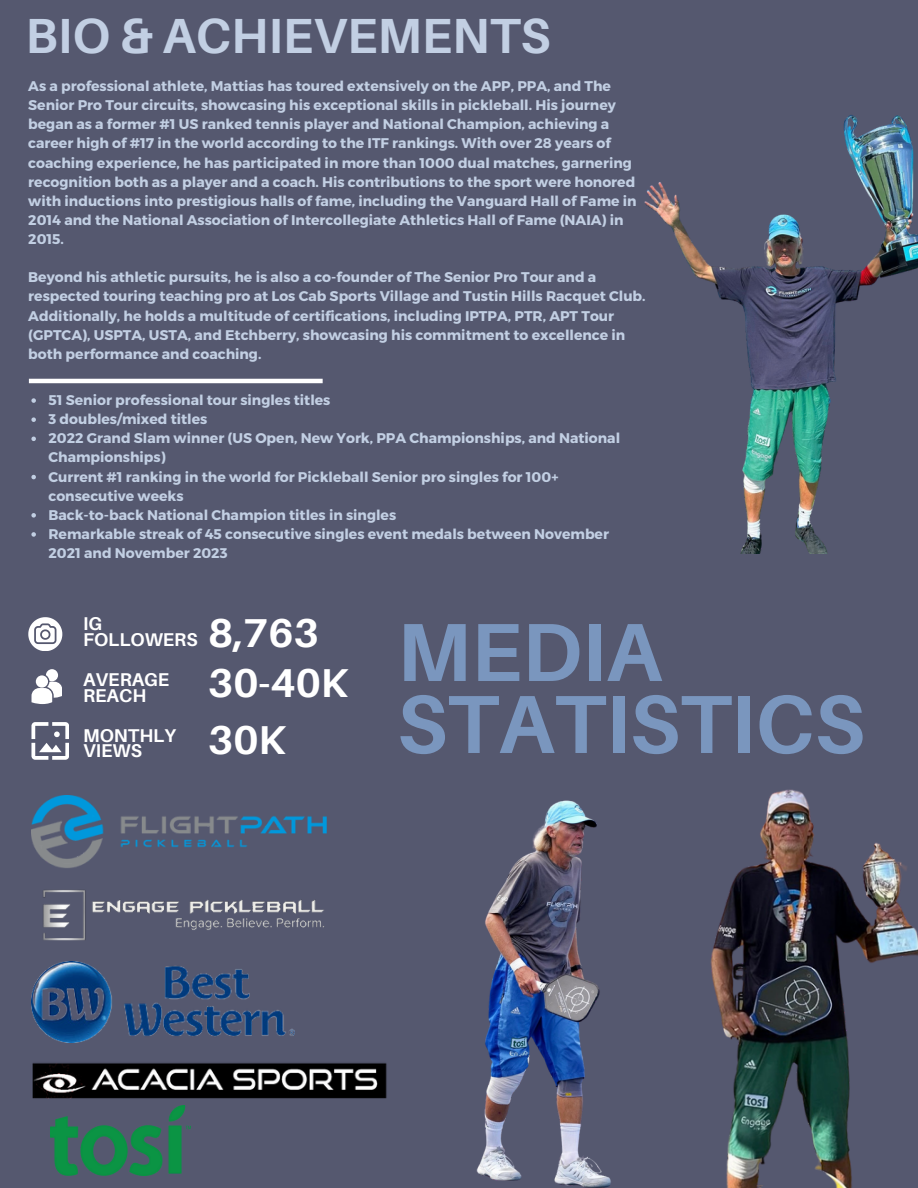
<style>
.page{position:relative;width:918px;height:1188px;background:#55586f}
.page>*{position:absolute;margin:0;border:0;box-sizing:border-box;transform-origin:0 0}
.t1{font:700 82.5px/72px "Aileron";color:#7a96be}
.t2{font:700 49.35px "Aileron";color:#c2cfe3}
.t3{font:700 40.35px "Aileron";color:#fff}
.t4{font:700 18.45px/15.9px "Aileron";color:#fff}
.t5{font:700 13.95px/19.2px "Montserrat";color:#c2cfe3}
</style>
<div class="page">
<svg style="left:28px;top:617px;width:34px;height:34px"></svg>
<svg style="left:32px;top:669px;width:30px;height:35px"></svg>
<svg style="left:31px;top:722px;width:38px;height:37px"></svg>
<img style="left:644px;top:115px;width:274px;height:438px">
<img style="left:43px;top:890px;width:281px;height:51px">
<img style="left:31px;top:961px;width:264px;height:81px">
<img style="left:719px;top:553px;width:199px;height:635px">
<hr style="left:29px;top:379px;width:294px;height:4px;background:#fff">
<img style="left:476px;top:800px;width:243px;height:388px">
<img style="left:31px;top:795px;width:295px;height:73px">
<img style="left:32px;top:1063px;width:355px;height:36px">
<img style="left:50px;top:1105px;width:141px;height:70px">
<svg style="left:31px;top:398px;width:5px;height:5px"></svg>
<svg style="left:31px;top:417px;width:5px;height:5px"></svg>
<svg style="left:31px;top:437px;width:5px;height:4px"></svg>
<svg style="left:31px;top:475px;width:5px;height:4px"></svg>
<svg style="left:31px;top:513px;width:5px;height:5px"></svg>
<svg style="left:31px;top:532px;width:5px;height:5px"></svg>
<p class="t2" style="left:26px;top:5px;width:526px">BIO &amp; ACHIEVEMENTS</p>
<h2 class="t5" style="left:28px;top:76px;width:610px">As a professional athlete, Mattias has toured extensively on the APP, PPA, and The Senior Pro Tour circuits, showcasing his exceptional skills in pickleball. His journey began as a former #1 US ranked tennis player and National Champion, achieving a career high of #17 in the world according to the ITF rankings. With over 28 years of coaching experience, he has participated in more than 1000 dual matches, garnering recognition both as a player and a coach. His contributions to the sport were honored with inductions into prestigious halls of fame, including the Vanguard Hall of Fame in 2014 and the National Association of Intercollegiate Athletics Hall of Fame (NAIA) in 2015.</h2>
<h5 class="t5" style="left:28px;top:267px;width:619px">Beyond his athletic pursuits, he is also a co-founder of The Senior Pro Tour and a respected touring teaching pro at Los Cab Sports Village and Tustin Hills Racquet Club.<br>Additionally, he holds a multitude of certifications, including IPTPA, PTR, APT Tour (GPTCA), USPTA, USTA, and Etchberry, showcasing his commitment to excellence in both performance and coaching.</h5>
<h3 class="t5" style="left:49px;top:390px;width:283px">51 Senior professional tour singles titles</h3>
<h4 class="t5" style="left:49px;top:409px;width:160px">3 doubles/mixed titles</h4>
<p class="t5" style="left:49px;top:428px;width:573px">2022 Grand Slam winner (US Open, New York, PPA Championships, and National<br>Championships)</p>
<h3 class="t5" style="left:49px;top:466px;width:511px">Current #1 ranking in the world for Pickleball Senior pro singles for 100+ consecutive weeks</h3>
<p class="t5" style="left:49px;top:505px;width:349px">Back-to-back National Champion titles in singles</p>
<h4 class="t5" style="left:49px;top:524px;width:562px">Remarkable streak of 45 consecutive singles event medals between November<br>2021 and November 2023</h4>
<h4 class="t4" style="left:83px;top:616px;width:116px">IG<br>FOLLOWERS</h4>
<h1 class="t3" style="left:208px;top:608px;width:112px">8,763</h1>
<p class="t4" style="left:83px;top:671px;width:88px">AVERAGE<br>REACH</p>
<p class="t3" style="left:208px;top:658px;width:142px">30-40K</p>
<p class="t4" style="left:83px;top:727px;width:94px">MONTHLY<br>VIEWS</p>
<h3 class="t3" style="left:208px;top:715px;width:79px">30K</h3>
<p class="t1" style="left:397px;top:614px;width:469px">MEDIA<br>STATISTICS</p>
</div>
